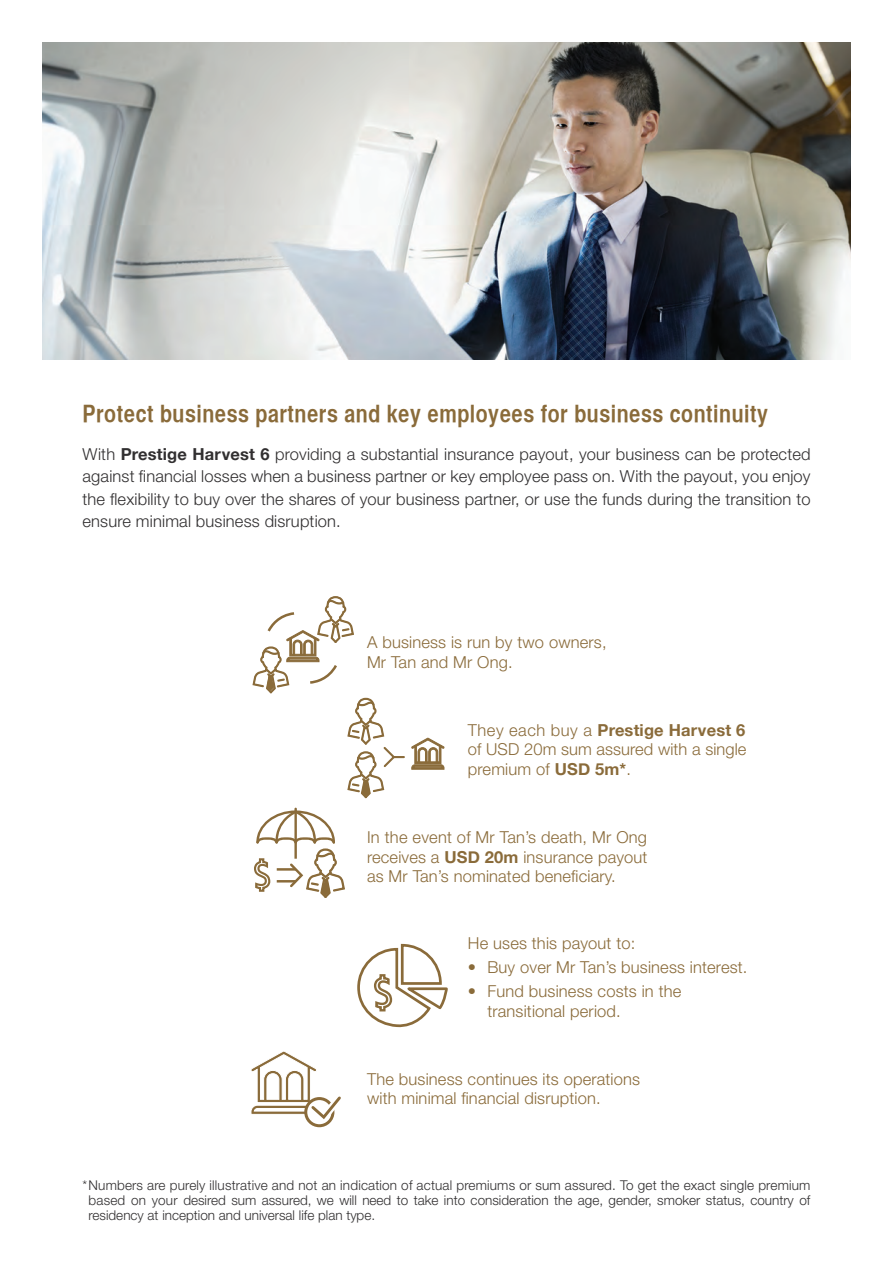
<style>
.page{position:relative;width:893px;height:1263px;background:#fff}
.page>*{position:absolute;margin:0;border:0;box-sizing:border-box;transform-origin:0 0}
.t1{font:24px "Helvetica CY Bold";letter-spacing:.02em;color:#8a6b3a}
.t2{font:300 16.5px/19.5px "Helvetica Neue LT Std";letter-spacing:.01em;color:#8a6b3a}
.t3{font:300 16.5px/22.5px "Helvetica Neue LT Std";letter-spacing:.01em;color:#312f30;text-align:justify}
.t4{font:300 13.5px/15px "Helvetica Neue LT Std";color:#312f30;text-align:justify}
.s1{font-family:"Helvetica Neue";font-weight:700}
</style>
<div class="page">
<img style="left:43px;top:43px;width:807px;height:316px">
<svg style="left:251px;top:1051px;width:90px;height:77px"></svg>
<svg style="left:357px;top:943px;width:91px;height:85px"></svg>
<svg style="left:252px;top:596px;width:192px;height:302px"></svg>
<hr style="left:892px;top:0;width:1px;height:1263px;background:#8a6b3a">
<p class="t1" style="left:83px;top:399px;width:687px">Protect business partners and key employees for business continuity</p>
<p class="t3" style="left:83px;top:442px;width:729px">With <span class="s1">Prestige Harvest 6</span> providing a substantial insurance payout, your business can be protected against financial losses when a business partner or key employee pass on. With the payout, you enjoy the flexibility to buy over the shares of your business partner, or use the funds during the transition to ensure minimal business disruption.</p>
<p class="t2" style="left:367px;top:632px;width:241px">A business is run by two owners,<br>Mr Tan and Mr Ong.</p>
<p class="t2" style="left:468px;top:720px;width:280px;text-align:justify">They each buy a <span class="s1">Prestige Harvest 6 </span>of USD 20m sum assured with a single premium of <span class="s1">USD 5m*</span>.</p>
<p class="t2" style="left:367px;top:827px;width:282px;text-align:justify">In the event of Mr Tan’s death, Mr Ong receives a <span class="s1">USD 20m</span> insurance payout as Mr Tan’s nominated beneficiary.</p>
<p class="t2" style="left:468px;top:933px;width:169px">He uses this payout to:</p>
<p class="t2" style="left:468px;top:957px;width:281px">• Buy over Mr Tan’s business interest.</p>
<p class="t2" style="left:487px;top:981px;width:195px;text-indent:-20px">• Fund business costs in the transitional period.</p>
<p class="t2" style="left:367px;top:1069px;width:275px">The business continues its operations with minimal financial disruption.</p>
<p class="t4" style="left:89px;top:1178px;width:723px;text-indent:-6px">*Numbers are purely illustrative and not an indication of actual premiums or sum assured. To get the exact single premium based on your desired sum assured, we will need to take into consideration the age, gender, smoker status, country of residency at inception and universal life plan type.</p>
</div>
